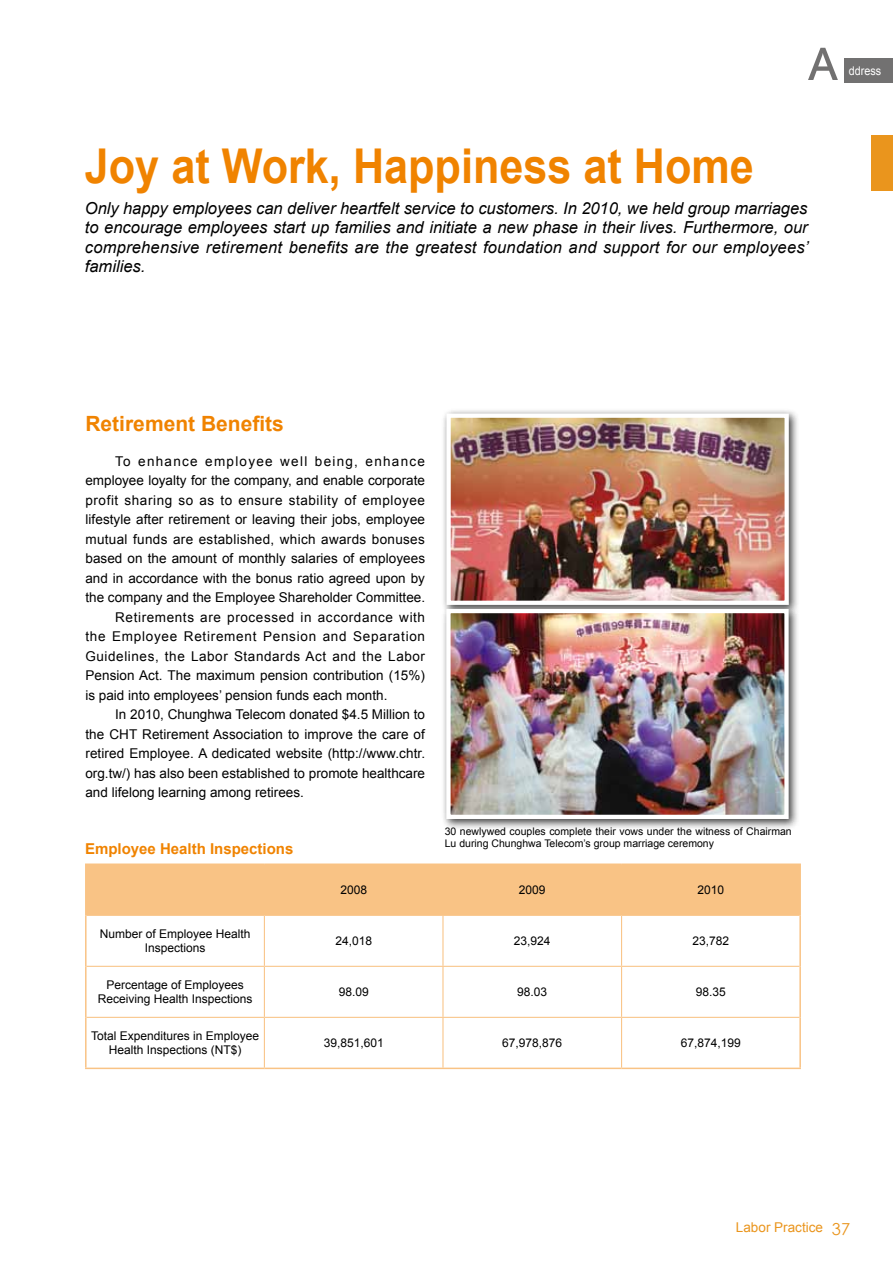
<style>
.page{position:relative;width:893px;height:1263px;background:#fff}
.page>*{position:absolute;margin:0;border:0;box-sizing:border-box;transform-origin:0 0}
.t1{font:51px "Estrangelo Edessa";color:#727171}
.t2{font:700 48px "Arial";color:#f08300;scale:.9 1}
.t3{font:700 21px "Arial";color:#f08300}
.t4{font:italic 16.5px/19.5px "Arial";letter-spacing:.015em;color:#000;text-align:justify}
.t5{font:700 15px "Arial";color:#f08300}
.t6{font:13.5px "Arial";letter-spacing:.005em;color:#000}
.t7{font:13.5px "Arial";letter-spacing:.045em;color:#000}
.t8{font:13.5px "Arial";letter-spacing:.025em;color:#000}
.t9{font:13.5px "Arial";letter-spacing:.055em;color:#000}
.t10{font:13.5px "Arial";letter-spacing:.095em;color:#000}
.t11{font:13.5px "Arial";color:#ea951d}
.t12{font:12px/14.4px "Arial";color:#000;text-align:center}
.t13{font:12px "Arial";color:#fff;scale:.9 1}
.t14{font:10.5px/12.6px "Arial";color:#000}
.s1{font-family:"Century Gothic";font-size:16.5px}
</style>
<div class="page">
<div style="left:872px;top:136px;width:21px;height:55px;background:#ea951d"></div>
<div style="left:87px;top:865px;width:712px;height:50px;background:#f9c385"></div>
<hr style="left:85px;top:863px;width:179px;height:2px;background:#f9c385">
<hr style="left:85px;top:865px;width:2px;height:50px;background:#f9c385">
<hr style="left:264px;top:863px;width:179px;height:2px;background:#f9c385">
<hr style="left:443px;top:863px;width:179px;height:2px;background:#f9c385">
<hr style="left:622px;top:863px;width:179px;height:2px;background:#f9c385">
<hr style="left:799px;top:865px;width:2px;height:50px;background:#f9c385">
<hr style="left:85px;top:915px;width:2px;height:51px;background:#f9c385">
<hr style="left:799px;top:915px;width:2px;height:51px;background:#f9c385">
<hr style="left:85px;top:966px;width:2px;height:51px;background:#f9c385">
<hr style="left:799px;top:966px;width:2px;height:51px;background:#f9c385">
<hr style="left:85px;top:1017px;width:2px;height:50px;background:#f9c385">
<hr style="left:799px;top:1017px;width:2px;height:50px;background:#f9c385">
<hr style="left:85px;top:1067px;width:179px;height:2px;background:#f9c385">
<hr style="left:264px;top:1067px;width:179px;height:2px;background:#f9c385">
<hr style="left:443px;top:1067px;width:179px;height:2px;background:#f9c385">
<hr style="left:622px;top:1067px;width:179px;height:2px;background:#f9c385">
<hr style="left:264px;top:865px;width:1px;height:50px;background:#f9c385">
<hr style="left:442px;top:865px;width:1px;height:50px;background:#f9c385">
<hr style="left:621px;top:865px;width:1px;height:50px;background:#f9c385">
<hr style="left:87px;top:915px;width:177px;height:1px;background:#f9c385">
<hr style="left:264px;top:915px;width:179px;height:1px;background:#f9c385">
<hr style="left:264px;top:916px;width:1px;height:50px;background:#f9c385">
<hr style="left:443px;top:915px;width:179px;height:1px;background:#f9c385">
<hr style="left:442px;top:916px;width:1px;height:50px;background:#f9c385">
<hr style="left:622px;top:915px;width:177px;height:1px;background:#f9c385">
<hr style="left:621px;top:916px;width:1px;height:50px;background:#f9c385">
<hr style="left:87px;top:966px;width:177px;height:1px;background:#f9c385">
<hr style="left:264px;top:966px;width:179px;height:1px;background:#f9c385">
<hr style="left:264px;top:967px;width:1px;height:50px;background:#f9c385">
<hr style="left:443px;top:966px;width:179px;height:1px;background:#f9c385">
<hr style="left:442px;top:967px;width:1px;height:50px;background:#f9c385">
<hr style="left:622px;top:966px;width:177px;height:1px;background:#f9c385">
<hr style="left:621px;top:967px;width:1px;height:50px;background:#f9c385">
<hr style="left:87px;top:1017px;width:177px;height:1px;background:#f9c385">
<hr style="left:264px;top:1017px;width:179px;height:1px;background:#f9c385">
<hr style="left:264px;top:1018px;width:1px;height:49px;background:#f9c385">
<hr style="left:443px;top:1017px;width:179px;height:1px;background:#f9c385">
<hr style="left:442px;top:1018px;width:1px;height:49px;background:#f9c385">
<hr style="left:622px;top:1017px;width:177px;height:1px;background:#f9c385">
<hr style="left:621px;top:1018px;width:1px;height:49px;background:#f9c385">
<div style="left:441px;top:408px;width:359px;height:208px;background:#000;opacity:.75"></div>
<img style="left:451px;top:419px;width:333px;height:181px">
<div style="left:446px;top:414px;width:343px;height:191px;border:4px solid #fff"></div>
<div style="left:441px;top:604px;width:359px;height:226px;background:#000;opacity:.75"></div>
<img style="left:451px;top:614px;width:333px;height:200px">
<div style="left:446px;top:609px;width:343px;height:210px;border:4px solid #fff"></div>
<div style="left:844px;top:58px;width:49px;height:25px;background:#727171"></div>
<h1 class="t1" style="left:808px;top:39px;width:32px">A</h1>
<p class="t13" style="left:849px;top:62px;width:38px">ddress</p>
<h2 class="t2" style="left:85px;top:134px;width:745px">Joy at Work, Happiness at Home</h2>
<p class="t4" style="left:85px;top:198px;width:725px">Only happy employees can deliver heartfelt service to customers. In 2010, we held group marriages to encourage employees start up families and initiate a new phase in their lives. Furthermore, our comprehensive retirement benefits are the greatest foundation and support for our employees’ families.</p>
<h3 class="t3" style="left:85px;top:410px;width:200px">Retirement Benefits</h3>
<p class="t10" style="left:115px;top:452px;width:311px">To enhance employee well being, enhance</p>
<p class="t6" style="left:85px;top:472px;width:341px">employee loyalty for the company, and enable corporate</p>
<p class="t7" style="left:85px;top:491px;width:341px">profit sharing so as to ensure stability of employee</p>
<p class="t6" style="left:85px;top:511px;width:341px">lifestyle after retirement or leaving their jobs, employee</p>
<p class="t8" style="left:85px;top:530px;width:341px">mutual funds are established, which awards bonuses</p>
<p class="t6" style="left:85px;top:550px;width:341px">based on the amount of monthly salaries of employees</p>
<p class="t6" style="left:85px;top:569px;width:341px">and in accordance with the bonus ratio agreed upon by</p>
<p class="t6" style="left:85px;top:589px;width:341px">the company and the Employee Shareholder Committee.</p>
<p class="t7" style="left:115px;top:608px;width:311px">Retirements are processed in accordance with</p>
<p class="t9" style="left:85px;top:628px;width:341px">the Employee Retirement Pension and Separation</p>
<p class="t7" style="left:85px;top:647px;width:341px">Guidelines, the Labor Standards Act and the Labor</p>
<p class="t6" style="left:85px;top:667px;width:341px">Pension Act. The maximum pension contribution (15%)</p>
<p class="t6" style="left:85px;top:686px;width:303px">is paid into employees’ pension funds each month.</p>
<p class="t6" style="left:115px;top:706px;width:311px">In 2010, Chunghwa Telecom donated $4.5 Million to</p>
<p class="t6" style="left:85px;top:725px;width:341px">the CHT Retirement Association to improve the care of</p>
<p class="t6" style="left:85px;top:745px;width:341px">retired Employee. A dedicated website (http://www.chtr.</p>
<p class="t6" style="left:85px;top:764px;width:341px">org.tw/) has also been established to promote healthcare</p>
<p class="t6" style="left:85px;top:784px;width:220px">and lifelong learning among retirees.</p>
<p class="t5" style="left:85px;top:839px;width:210px">Employee Health Inspections</p>
<p class="t14" style="left:445px;top:825px;width:348px">30 newlywed couples complete their vows under the witness of Chairman<br>Lu during Chunghwa Telecom’s group marriage ceremony</p>
<p class="t12" style="left:340px;top:883px;width:28px">2008</p>
<p class="t12" style="left:519px;top:883px;width:28px">2009</p>
<p class="t12" style="left:697px;top:883px;width:28px">2010</p>
<p class="t12" style="left:100px;top:926px;width:152px">Number of Employee Health<br>Inspections</p>
<p class="t12" style="left:335px;top:934px;width:38px">24,018</p>
<p class="t12" style="left:514px;top:934px;width:38px">23,924</p>
<p class="t12" style="left:692px;top:934px;width:38px">23,782</p>
<p class="t12" style="left:98px;top:978px;width:156px">Percentage of Employees<br>Receiving Health Inspections</p>
<p class="t12" style="left:339px;top:985px;width:32px">98.09</p>
<p class="t12" style="left:517px;top:985px;width:32px">98.03</p>
<p class="t12" style="left:696px;top:985px;width:32px">98.35</p>
<p class="t12" style="left:91px;top:1029px;width:170px">Total Expenditures in Employee<br>Health Inspections (NT$)</p>
<p class="t12" style="left:324px;top:1036px;width:62px">39,851,601</p>
<p class="t12" style="left:502px;top:1036px;width:62px">67,978,876</p>
<p class="t12" style="left:681px;top:1036px;width:62px">67,874,199</p>
<p class="t11" style="left:736px;top:1218px;width:116px">Labor Practice <span class="s1">37</span></p>
</div>
